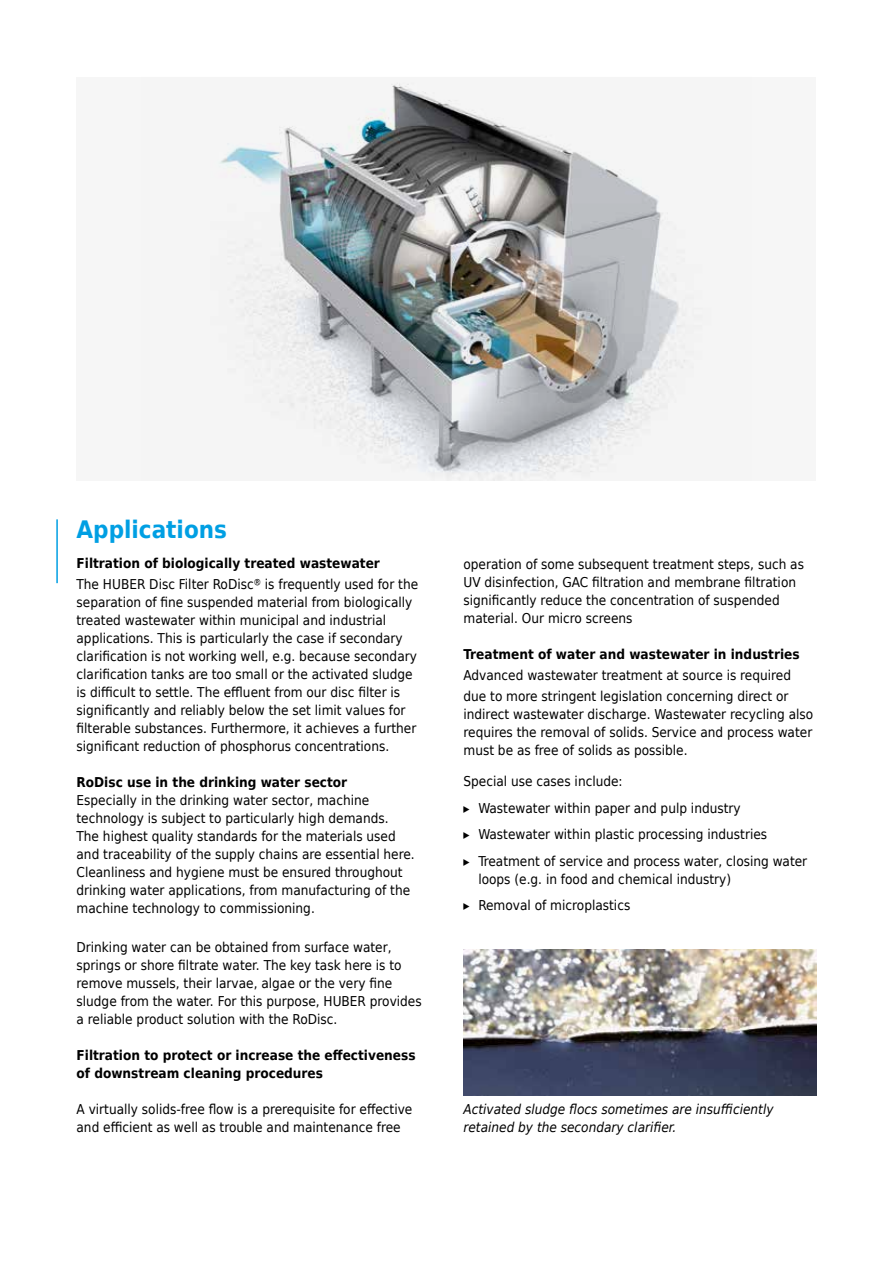
<style>
.page{position:relative;width:893px;height:1263px;background:#fff}
.page>*{position:absolute;margin:0;border:0;box-sizing:border-box;transform-origin:0 0}
.t1{font:700 24px "Huber Tec";color:#009fe3}
.t2{font:13.5px/18px "Huber Tec";color:#000}
.t3{font:700 13.5px/18px "Huber Tec";color:#000}
.t4{font:italic 13.5px/18px "Huber Tec";color:#000}
</style>
<div class="page">
<img style="left:463px;top:949px;width:353px;height:146px">
<hr style="left:56px;top:519px;width:2px;height:64px;background:#009fe3">
<div style="left:76px;top:77px;width:740px;height:403px;background:#f6f6f6"></div>
<img style="left:220px;top:84px;width:465px;height:394px">
<h1 class="t1" style="left:77px;top:509px;width:152px">Applications</h1>
<p class="t3" style="left:77px;top:554px;width:305px">Filtration of biologically treated wastewater</p>
<p class="t2" style="left:77px;top:575px;width:343px">The HUBER Disc Filter RoDisc® is frequently used for the separation of fine suspended material from biologically treated wastewater within municipal and industrial applications. This is particularly the case if secondary clarification is not working well, e.g. because secondary clarification tanks are too small or the activated sludge is difficult to settle. The effluent from our disc filter is significantly and reliably below the set limit values for filterable substances. Furthermore, it achieves a further significant reduction of phosphorus concentrations.</p>
<p class="t3" style="left:77px;top:773px;width:272px">RoDisc use in the drinking water sector</p>
<p class="t2" style="left:77px;top:791px;width:340px">Especially in the drinking water sector, machine technology is subject to particularly high demands.<br>The highest quality standards for the materials used and traceability of the supply chains are essential here.<br>Cleanliness and hygiene must be ensured throughout drinking water applications, from manufacturing of the machine technology to commissioning.</p>
<p class="t2" style="left:77px;top:938px;width:347px">Drinking water can be obtained from surface water, springs or shore filtrate water. The key task here is to remove mussels, their larvae, algae or the very fine sludge from the water. For this purpose, HUBER provides a reliable product solution with the RoDisc.</p>
<p class="t3" style="left:77px;top:1046px;width:341px">Filtration to protect or increase the effectiveness of downstream cleaning procedures</p>
<p class="t2" style="left:77px;top:1100px;width:337px">A virtually solids-free flow is a prerequisite for effective and efficient as well as trouble and maintenance free</p>
<p class="t2" style="left:463px;top:554px;width:342px">operation of some subsequent treatment steps, such as UV disinfection, GAC filtration and membrane filtration significantly reduce the concentration of suspended material. Our micro screens</p>
<p class="t3" style="left:463px;top:645px;width:338px">Treatment of water and wastewater in industries</p>
<p class="t2" style="left:463px;top:664px;width:329px;line-height:21px">Advanced wastewater treatment at source is required due to more stringent legislation concerning direct or</p>
<p class="t2" style="left:463px;top:704px;width:351px;text-align:justify">indirect wastewater discharge. Wastewater recycling also requires the removal of solids. Service and process water must be as free of solids as possible.</p>
<p class="t2" style="left:463px;top:768px;width:345px;line-height:26.5px">Special use cases include:<br>▸ Wastewater within paper and pulp industry<br>▸ Wastewater within plastic processing industries<br>▸ Treatment of service and process water, closing water</p>
<p class="t2" style="left:463px;top:865px;width:269px;line-height:26.5px;text-indent:15px">loops (e.g. in food and chemical industry) ▸ Removal of microplastics</p>
<p class="t4" style="left:463px;top:1100px;width:312px">Activated sludge flocs sometimes are insufficiently retained by the secondary clarifier.</p>
</div>
